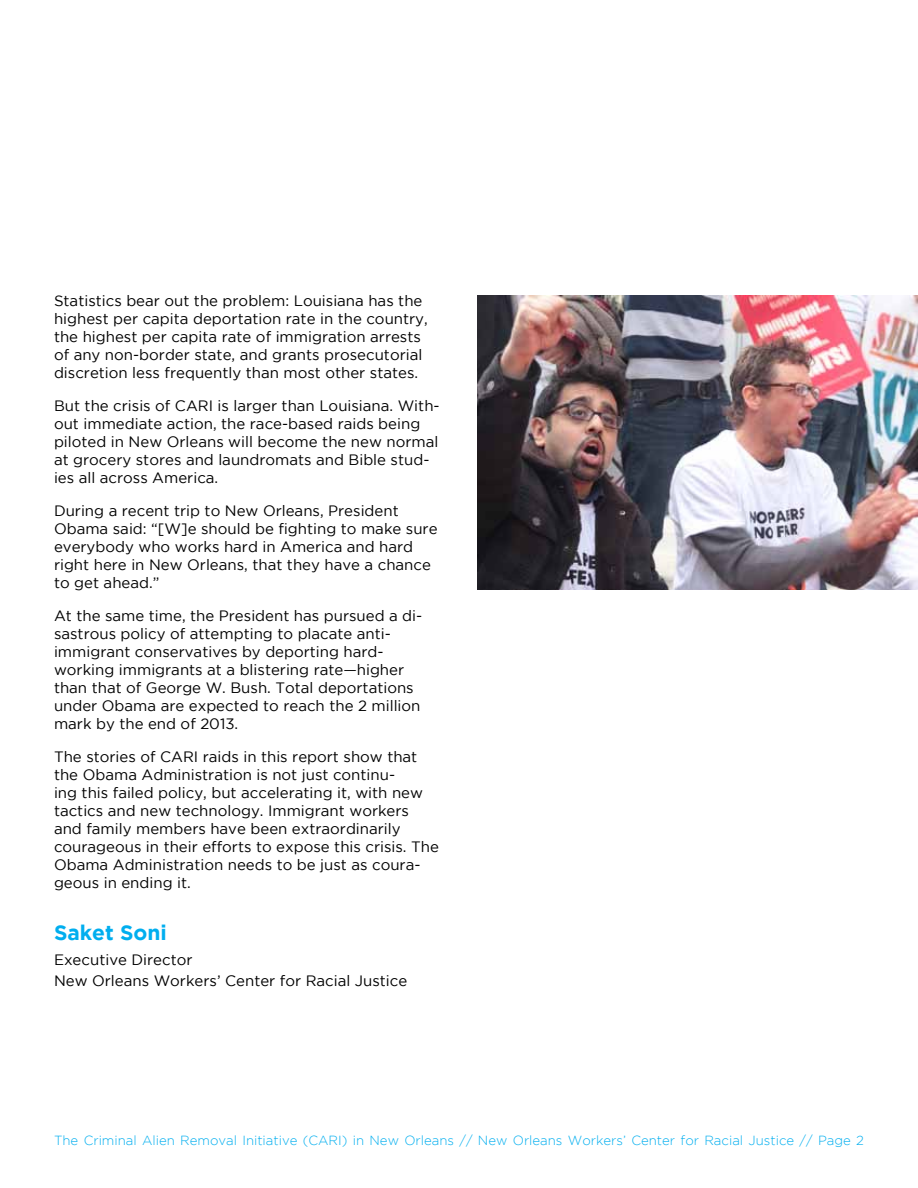
<style>
.page{position:relative;width:918px;height:1188px;background:#fff}
.page>*{position:absolute;margin:0;border:0;box-sizing:border-box;transform-origin:0 0}
.t1{font:700 21px "Gotham";color:#00aeef}
.t2{font:15px/18px "Gotham";color:#000}
.t3{font:300 13.2px "Gotham";color:#00aeef}
</style>
<div class="page">
<img style="left:477px;top:296px;width:441px;height:294px">
<p class="t2" style="left:54px;top:292px;width:375px">Statistics bear out the problem: Louisiana has the highest per capita deportation rate in the country, the highest per capita rate of immigration arrests of any non-border state, and grants prosecutorial discretion less frequently than most other states.</p>
<p class="t2" style="left:54px;top:397px;width:387px">But the crisis of CARI is larger than Louisiana. With&shy;out immediate action, the race-based raids being piloted in New Orleans will become the new normal at grocery stores and laundromats and Bible stud&shy;ies all across America.</p>
<p class="t2" style="left:54px;top:502px;width:385px">During a recent trip to New Orleans, President Obama said: “[W]e should be fighting to make sure everybody who works hard in America and hard right here in New Orleans, that they have a chance to get ahead.”</p>
<p class="t2" style="left:54px;top:607px;width:370px">At the same time, the President has pursued a di&shy;sastrous policy of attempting to placate anti&shy;immigrant conservatives by deporting hard&shy;working immigrants at a blistering rate—higher than that of George W. Bush. Total deportations under Obama are expected to reach the 2 million mark by the end of 2013.</p>
<p class="t2" style="left:54px;top:748px;width:387px">The stories of CARI raids in this report show that the Obama Administration is not just continu-<br>ing this failed policy, but accelerating it, with new tactics and new technology. Immigrant workers and family members have been extraordinarily courageous in their efforts to expose this crisis. The Obama Administration needs to be just as coura&shy;geous in ending it.</p>
<h1 class="t1" style="left:54px;top:920px;width:115px">Saket Soni</h1>
<p class="t2" style="left:54px;top:949px;width:355px;line-height:21px">Executive Director<br>New Orleans Workers’ Center for Racial Justice</p>
<p class="t3" style="left:54px;top:1133px;width:812px">The Criminal Alien Removal Initiative (CARI) in New Orleans // New Orleans Workers’ Center for Racial Justice // Page 2</p>
</div>
